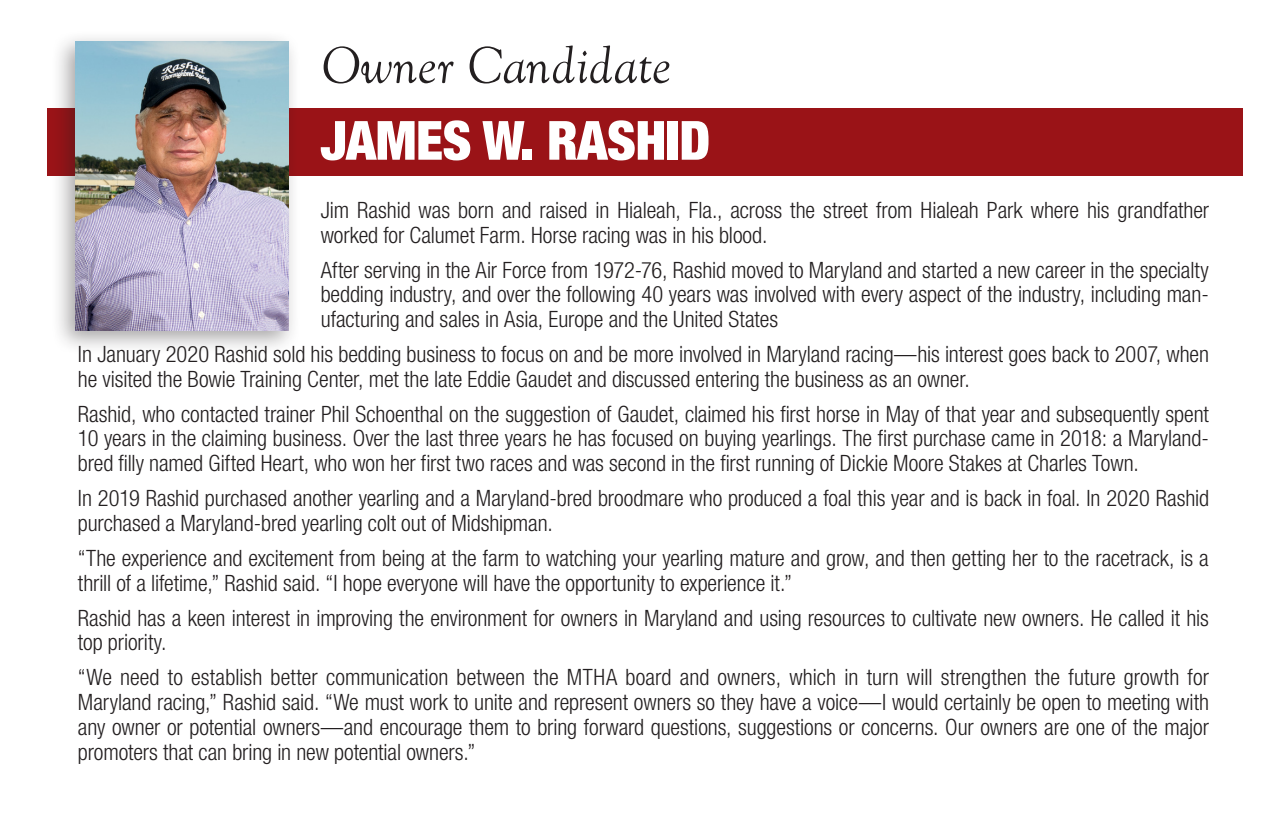
<style>
.page{position:relative;width:1275px;height:813px;background:#fff}
.page>*{position:absolute;margin:0;border:0;box-sizing:border-box;transform-origin:0 0}
.name_election_book{font:54px "Goudy Old Style Regular Italic DTC";letter-spacing:-.01em;color:#231f20}
.name_election_book-2{font:900 condensed 54px "Helvetica Neue LT Std";letter-spacing:-.01em;color:#fff}
.Paragraph_Style_1{font:300 condensed 22.5px/24.8px "Helvetica Neue LT Std";letter-spacing:-.005em;color:#231f20}
</style>
<div class="page">
<div style="left:48px;top:108px;width:1194px;height:67px;background:#9a1317"></div>
<div style="left:51px;top:29px;width:249px;height:326px;background:#231f20;opacity:.4"></div>
<img style="left:76px;top:41px;width:212px;height:289px">
<p class="name_election_book" style="left:321px;top:37px;width:351px">Owner Candidate</p>
<p class="name_election_book-2" style="left:321px;top:107px;width:391px">JAMES W. RASHID</p>
<p class="Paragraph_Style_1" style="left:321px;top:197px;width:890px">Jim Rashid was born and raised in Hialeah, Fla., across the street from Hialeah Park where his grandfather worked for Calumet Farm. Horse racing was in his blood.</p>
<p class="Paragraph_Style_1" style="left:321px;top:257px;width:890px;text-align:justify">After serving in the Air Force from 1972-76, Rashid moved to Maryland and started a new career in the specialty bedding industry, and over the following 40 years was involved with every aspect of the industry, including man&shy;ufacturing and sales in Asia, Europe and the United States</p>
<p class="Paragraph_Style_1" style="left:78px;top:341px;width:1132px">In January 2020 Rashid sold his bedding business to focus on and be more involved in Maryland racing—his interest goes back to 2007, when he visited the Bowie Training Center, met the late Eddie Gaudet and discussed entering the business as an owner.</p>
<p class="Paragraph_Style_1" style="left:78px;top:401px;width:1132px;text-align:justify">Rashid, who contacted trainer Phil Schoenthal on the suggestion of Gaudet, claimed his first horse in May of that year and subsequently spent 10 years in the claiming business. Over the last three years he has focused on buying yearlings. The first purchase came in 2018: a Maryland&shy;bred filly named Gifted Heart, who won her first two races and was second in the first running of Dickie Moore Stakes at Charles Town.</p>
<p class="Paragraph_Style_1" style="left:78px;top:485px;width:1132px">In 2019 Rashid purchased another yearling and a Maryland-bred broodmare who produced a foal this year and is back in foal. In 2020 Rashid purchased a Maryland-bred yearling colt out of Midshipman.</p>
<p class="Paragraph_Style_1" style="left:78px;top:545px;width:1132px">“The experience and excitement from being at the farm to watching your yearling mature and grow, and then getting her to the racetrack, is a thrill of a lifetime,” Rashid said. “I hope everyone will have the opportunity to experience it.”</p>
<p class="Paragraph_Style_1" style="left:78px;top:604px;width:1132px">Rashid has a keen interest in improving the environment for owners in Maryland and using resources to cultivate new owners. He called it his top priority.</p>
<p class="Paragraph_Style_1" style="left:78px;top:664px;width:1132px;text-align:justify">“We need to establish better communication between the MTHA board and owners, which in turn will strengthen the future growth for Maryland racing,” Rashid said. “We must work to unite and represent owners so they have a voice—I would certainly be open to meeting with any owner or potential owners—and encourage them to bring forward questions, suggestions or concerns. Our owners are one of the major promoters that can bring in new potential owners.”</p>
</div>
